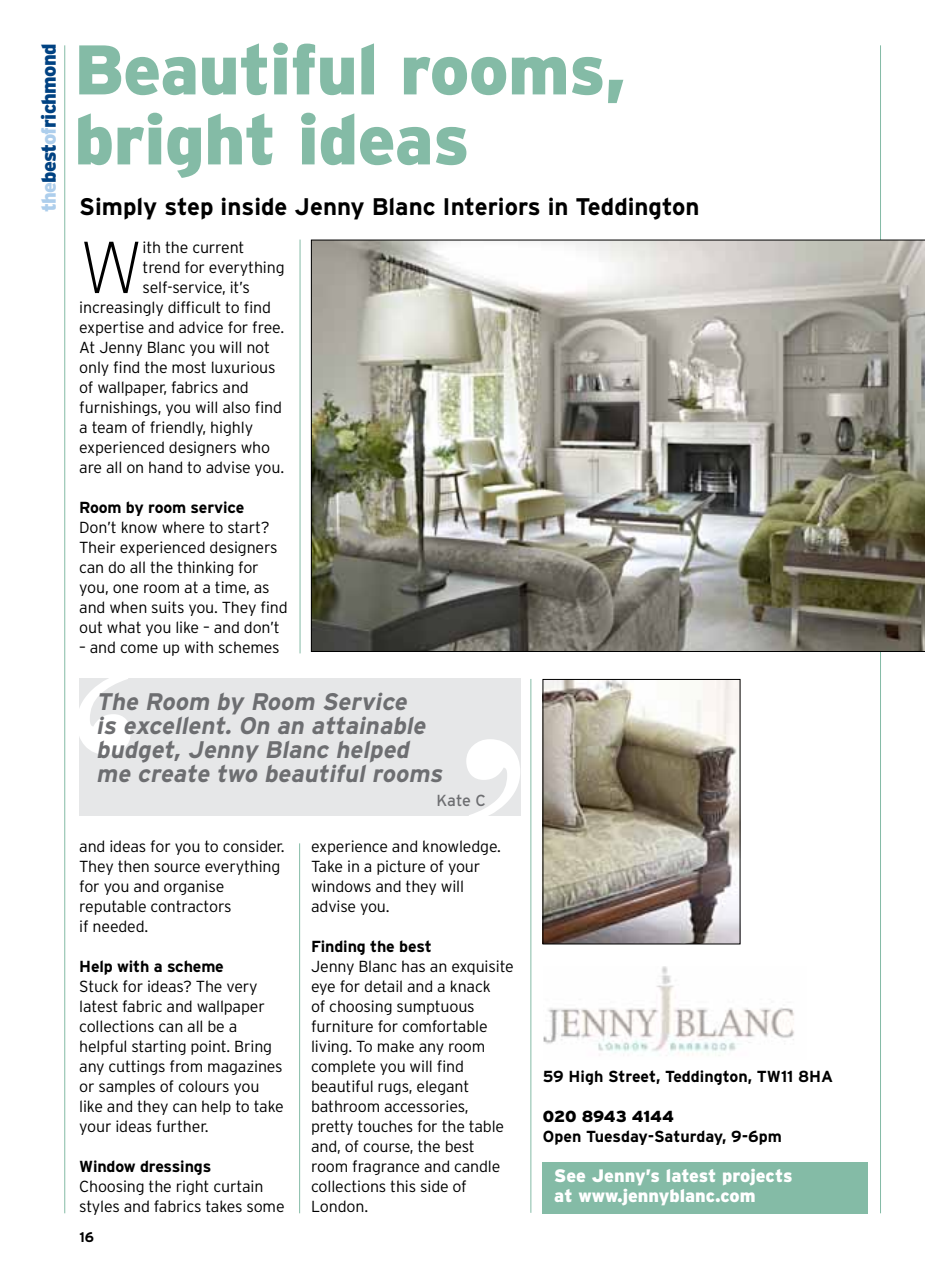
<style>
.page{position:relative;width:925px;height:1270px;background:#fff}
.page>*{position:absolute;margin:0;border:0;box-sizing:border-box;transform-origin:0 0}
.t1{font:italic 700 300px "Bodoni";color:#fff}
.t2{font:200 73.2px "Interstate";color:#000}
.t3{font:900 70px/70px "Interstate";letter-spacing:-.01em;color:#84bba6}
.t4{font:italic 700 24px/24px "Interstate";color:#6d6e71}
.t5{font:700 24px "Interstate";color:#000}
.t6{font:900 20px "Interstate";letter-spacing:-.04em;color:#004282}
.t7{font:900 18px/20px "Interstate";color:#fff}
.t8{font:300 16px/20px "Interstate";letter-spacing:-.01em;color:#000}
.t9{font:700 16px "Interstate";letter-spacing:-.01em;color:#000}
.t10{font:900 16px "Interstate";letter-spacing:-.015em;color:#000}
.t11{font:16px "Interstate";color:#6d6e71}
.t12{font:700 14px "Interstate";color:#000}
.s1{color:#adceec}
</style>
<div class="page">
<hr style="left:64px;top:45px;width:1px;height:1168px;background:#84bba6">
<hr style="left:879px;top:45px;width:1px;height:1168px;background:#84bba6">
<hr style="left:530px;top:679px;width:1px;height:534px;background:#84bba6">
<hr style="left:299px;top:240px;width:1px;height:413px;background:#84bba6">
<div style="left:79px;top:679px;width:441px;height:137px;background:#e6e7e8"></div>
<img style="left:311px;top:240px;width:613px;height:412px">
<div style="left:542px;top:1162px;width:325px;height:51px;background:#84bba6"></div>
<img style="left:544px;top:681px;width:194px;height:261px">
<div style="left:542px;top:679px;width:198px;height:265px;border:1px solid #000"></div>
<img style="left:543px;top:967px;width:251px;height:89px">
<hr style="left:299px;top:843px;width:1px;height:370px;background:#84bba6">
<p class="t6" style="left:37px;top:212px;width:169px;rotate:-90deg"><span class="s1">the</span>best<span class="s1">of</span>richmond</p>
<h3 class="t3" style="left:74px;top:34px;width:553px">Beautiful rooms, bright ideas</h3>
<h3 class="t5" style="left:79px;top:194px;width:621px">Simply step inside Jenny Blanc Interiors in Teddington</h3>
<h2 class="t2" style="left:79px;top:227px;width:65px">W</h2>
<p class="t8" style="left:142px;top:237px;width:103px">ith the current</p>
<p class="t8" style="left:142px;top:257px;width:143px">trend for everything</p>
<p class="t8" style="left:142px;top:277px;width:109px">self-service, it’s</p>
<p class="t8" style="left:79px;top:297px;width:193px">increasingly difficult to find</p>
<p class="t8" style="left:79px;top:317px;width:206px">expertise and advice for free.</p>
<p class="t8" style="left:79px;top:337px;width:192px">At Jenny Blanc you will not</p>
<p class="t8" style="left:79px;top:357px;width:198px">only find the most luxurious</p>
<p class="t8" style="left:79px;top:377px;width:171px">of wallpaper, fabrics and</p>
<p class="t8" style="left:79px;top:397px;width:204px">furnishings, you will also find</p>
<p class="t8" style="left:79px;top:417px;width:175px">a team of friendly, highly</p>
<p class="t8" style="left:79px;top:437px;width:192px">experienced designers who</p>
<p class="t8" style="left:79px;top:457px;width:206px">are all on hand to advise you.</p>
<p class="t9" style="left:79px;top:498px;width:166px">Room by room service</p>
<p class="t8" style="left:79px;top:517px;width:210px">Don’t know where to start?<br>Their experienced designers can do all the thinking for you, one room at a time, as and when suits you. They find out what you like – and don’t</p>
<p class="t8" style="left:79px;top:637px;width:202px">– and come up with schemes</p>
<h1 class="t1" style="left:41px;top:592px;width:85px">‘</h1>
<h3 class="t4" style="left:96px;top:689px;width:352px">The Room by Room Service<br>is excellent. On an attainable budget, Jenny Blanc helped me create two beautiful rooms</h3>
<p class="t11" style="left:436px;top:791px;width:51px">Kate C</p>
<p class="t8" style="left:79px;top:836px;width:207px">and ideas for you to consider.<br>They then source everything for you and organise reputable contractors<br>if needed.</p>
<p class="t9" style="left:79px;top:957px;width:146px">Help with a scheme</p>
<p class="t8" style="left:79px;top:976px;width:206px">Stuck for ideas? The very latest fabric and wallpaper collections can all be a helpful starting point. Bring any cuttings from magazines or samples of colours you like and they can help to take your ideas further.</p>
<p class="t9" style="left:79px;top:1157px;width:133px">Window dressings</p>
<p class="t8" style="left:79px;top:1176px;width:207px">Choosing the right curtain styles and fabrics takes some</p>
<p class="t7" style="left:554px;top:1166px;width:239px">See Jenny’s latest projects at www.jennyblanc.com</p>
<h1 class="t1" style="left:424px;top:660px;width:85px">’</h1>
<p class="t8" style="left:311px;top:836px;width:191px">experience and knowledge.<br>Take in a picture of your windows and they will advise you.</p>
<p class="t9" style="left:311px;top:937px;width:122px">Finding the best</p>
<p class="t8" style="left:311px;top:956px;width:204px">Jenny Blanc has an exquisite eye for detail and a knack<br>of choosing sumptuous furniture for comfortable living. To make any room complete you will find beautiful rugs, elegant bathroom accessories, pretty touches for the table and, of course, the best room fragrance and candle collections this side of<br>London.</p>
<p class="t9" style="left:542px;top:1067px;width:292px">59 High Street, Teddington, TW11 8HA</p>
<p class="t10" style="left:542px;top:1107px;width:132px">020 8943 4144</p>
<p class="t9" style="left:542px;top:1127px;width:240px">Open Tuesday-Saturday, 9-6pm</p>
<p class="t12" style="left:79px;top:1229px;width:16px">16</p>
</div>
